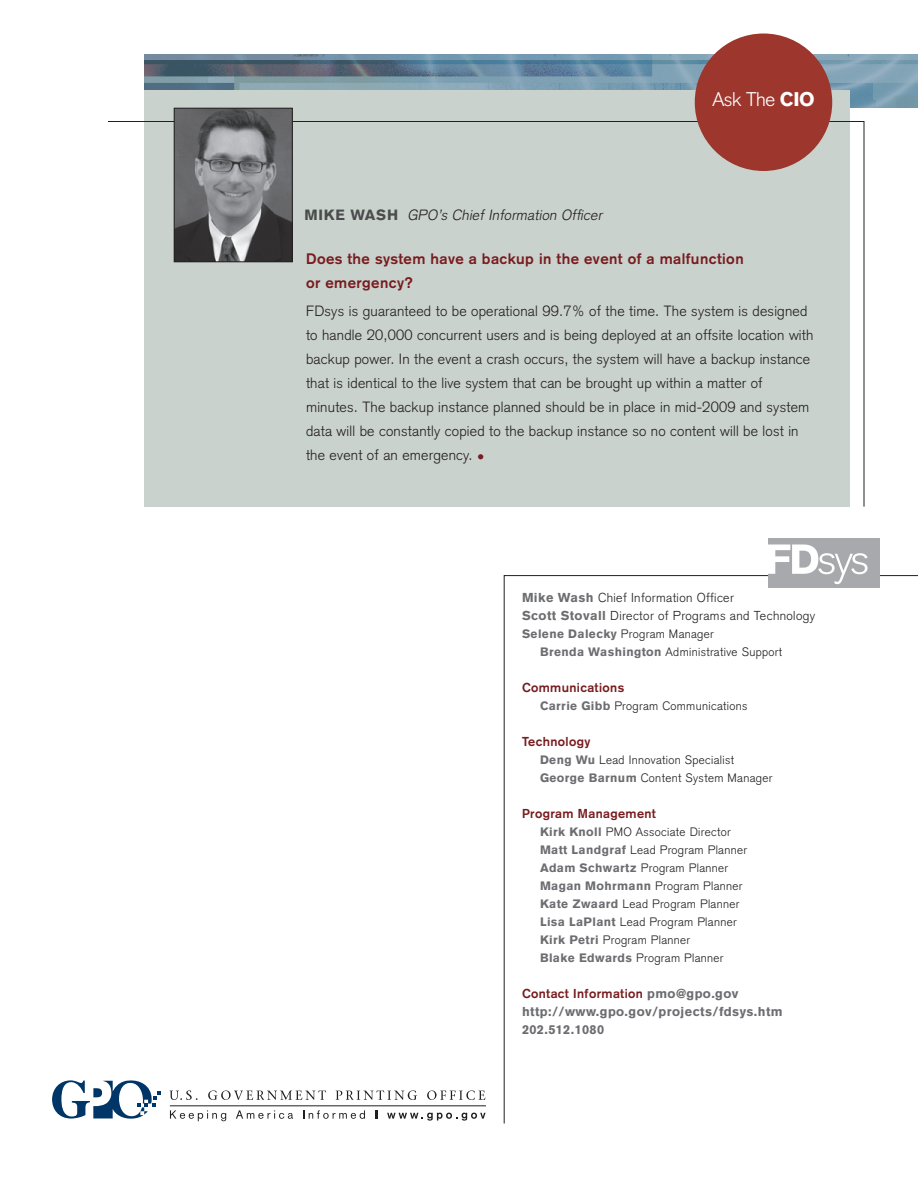
<style>
.page{position:relative;width:918px;height:1188px;background:#fff}
.page>*{position:absolute;margin:0;border:0;box-sizing:border-box;transform-origin:0 0}
.t1{font:300 19.5px "Akzidenz Grotesk";letter-spacing:-.02em;color:#fff}
.Subhead{font:700 15px/24px "Akzidenz Grotesk";letter-spacing:.03em;color:#781c1f}
.TEXT_FLUSH_2{font:300 14.7px/24px "Akzidenz Grotesk";letter-spacing:.015em;color:#231f20}
.TEXT_FLUSH_2-2{font:italic 300 14.7px "Akzidenz Grotesk";color:#231f20}
.TEXT_FLUSH_2-3{font:900 14.7px "Akzidenz Grotesk";color:#4b4c4d}
.flush_text{font:300 12.75px "Akzidenz Grotesk";letter-spacing:.03em;color:#231f20}
.flush_text-2{font:700 12.75px "Akzidenz Grotesk";letter-spacing:.03em;color:#781c1f}
.flush_text-3{font:900 12.75px "Akzidenz Grotesk";letter-spacing:.03em;color:#6c6d70}
.flush_text-4{font:300 12px "Akzidenz Grotesk";letter-spacing:.03em;color:#231f20}
.s1{font-weight:900;font-style:normal;color:#4b4c4d}
.s2{font-weight:900}
.s3{color:#781c1f}
.s4{font-weight:900;color:#6c6d70}
</style>
<div class="page">
<img style="left:144px;top:54px;width:774px;height:54px">
<svg style="left:504px;top:575px;width:414px;height:549px"></svg>
<div style="left:144px;top:90px;width:706px;height:417px;background:#cad2cd"></div>
<svg style="left:108px;top:121px;width:756px;height:386px"></svg>
<img style="left:176px;top:110px;width:114px;height:150px">
<div style="left:174px;top:108px;width:118px;height:154px;border:1px solid #231f20"></div>
<div style="left:695px;top:33px;width:137px;height:138px;background:#9d362d;border-radius:50%"></div>
<div style="left:768px;top:539px;width:111px;height:49px;background:#a8a9ad"></div>
<svg style="left:766px;top:544px;width:102px;height:40px"></svg>
<svg style="left:169px;top:1090px;width:29px;height:10px"></svg>
<svg style="left:208px;top:1090px;width:118px;height:10px"></svg>
<svg style="left:336px;top:1090px;width:81px;height:10px"></svg>
<svg style="left:427px;top:1090px;width:58px;height:10px"></svg>
<svg style="left:170px;top:1110px;width:56px;height:11px"></svg>
<svg style="left:236px;top:1110px;width:57px;height:9px"></svg>
<svg style="left:303px;top:1110px;width:62px;height:9px"></svg>
<svg style="left:375px;top:1110px;width:2px;height:9px"></svg>
<svg style="left:387px;top:1113px;width:99px;height:8px"></svg>
<hr style="left:170px;top:1106px;width:316px;height:1px;background:#231f20">
<svg style="left:52px;top:1080px;width:109px;height:39px"></svg>
<p class="TEXT_FLUSH_2-3" style="left:304px;top:206px;width:24px">Mike</p>
<p class="TEXT_FLUSH_2-2" style="left:350px;top:206px;width:256px"><span class="s1">Was h</span> GPO’s Chief Information Officer</p>
<p class="t1" style="left:712px;top:88px;width:104px">Ask The <span class="s2">CIO</span></p>
<p class="Subhead" style="left:306px;top:246px;width:439px">Does the system have a backup in the event of a malfunction or emergency?</p>
<p class="TEXT_FLUSH_2" style="left:306px;top:299px;width:509px">FDsys is guaranteed to be operational 99.7% of the time. The system is designed to handle 20,000 concurrent users and is being deployed at an offsite location with backup power. In the event a crash occurs, the system will have a backup instance that is identical to the live system that can be brought up within a matter of minutes. The backup instance planned should be in place in mid-2009 and system data will be constantly copied to the backup instance so no content will be lost in the event of an emergency. <span class="s3">•</span></p>
<p class="flush_text" style="left:522px;top:590px;width:213px"><span class="s4">Mike Wash</span> Chief Information Officer</p>
<p class="flush_text" style="left:522px;top:608px;width:295px"><span class="s4">Scott Stovall</span> Director of Programs and Technology</p>
<p class="flush_text-4" style="left:522px;top:626px;width:193px"><span class="s4">Selene Dalecky</span> Program Manager</p>
<p class="flush_text-4" style="left:540px;top:644px;width:244px"><span class="s4">Brenda Washington</span> Administrative Support</p>
<p class="flush_text-2" style="left:522px;top:680px;width:104px">Communications</p>
<p class="flush_text-4" style="left:540px;top:698px;width:209px"><span class="s4">Carrie Gibb</span> Program Communications</p>
<p class="flush_text-2" style="left:522px;top:734px;width:70px">Technology</p>
<p class="flush_text-4" style="left:540px;top:752px;width:196px"><span class="s4">Deng Wu</span> Lead Innovation Specialist</p>
<p class="flush_text-4" style="left:540px;top:770px;width:234px"><span class="s4">George Barnum</span> Content System Manager</p>
<p class="flush_text-2" style="left:522px;top:806px;width:136px">Program Management</p>
<p class="flush_text-4" style="left:540px;top:824px;width:192px"><span class="s4">Kirk Knoll</span> PMO Associate Director</p>
<p class="flush_text-4" style="left:540px;top:842px;width:209px"><span class="s4">Matt Landgraf</span> Lead Program Planner</p>
<p class="flush_text-4" style="left:540px;top:860px;width:190px"><span class="s4">Adam Schwartz</span> Program Planner</p>
<p class="flush_text-4" style="left:540px;top:878px;width:204px"><span class="s4">Magan Mohrmann</span> Program Planner</p>
<p class="flush_text-4" style="left:540px;top:896px;width:201px"><span class="s4">Kate Zwaard</span> Lead Program Planner</p>
<p class="flush_text-4" style="left:540px;top:914px;width:198px"><span class="s4">Lisa LaPlant</span> Lead Program Planner</p>
<p class="flush_text-4" style="left:540px;top:932px;width:152px"><span class="s4">Kirk Petri</span> Program Planner</p>
<p class="flush_text-4" style="left:540px;top:950px;width:185px"><span class="s4">Blake Edwards</span> Program Planner</p>
<p class="flush_text-2" style="left:522px;top:986px;width:218px">Contact Information <span class="s4">pmo@gpo.gov</span></p>
<p class="flush_text-3" style="left:522px;top:1003px;width:262px">http://www.gpo.gov/projects/fdsys.htm</p>
<p class="flush_text-3" style="left:522px;top:1021px;width:84px">202.512.1080</p>
</div>
